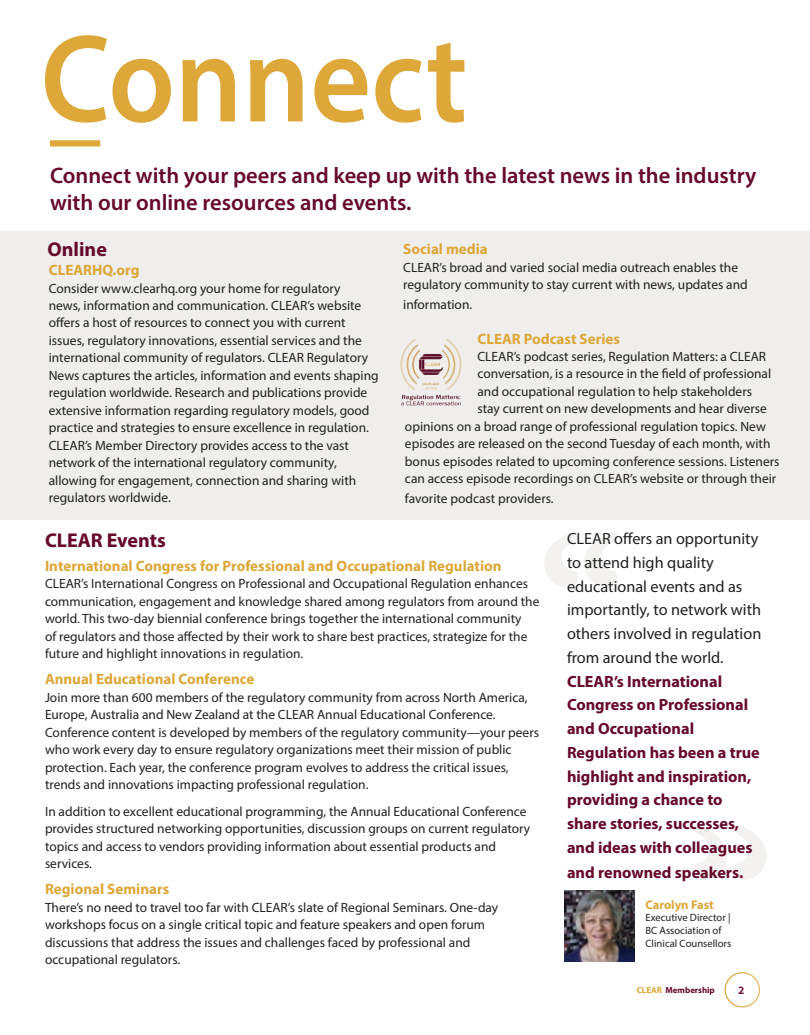
<style>
.page{position:relative;width:810px;height:1035px;background:#fff}
.page>*{position:absolute;margin:0;border:0;box-sizing:border-box;transform-origin:0 0}
.t1{font:600 22.5px/27px "Myriad Pro";color:#65082c}
.headline-3{font:700 20px "Myriad Pro";color:#65082c}
.t2{font:700 16.25px/23.9px "Myriad Pro";color:#65082c}
.headline-3-2{font:700 15px "Myriad Pro";color:#dda739}
.body-2{font:13.5px/17.5px "Myriad Pro";color:#231f20}
.t3{font:700 12.5px "Myriad Pro";color:#dda739}
.t4{font:700 11.25px "Myriad Pro";color:#65082c}
.t5{font:10.62px/12.8px "Myriad Pro";color:#231f20}
.body-1{font:700 8.75px "Myriad Pro";color:#65082c}
.s1{font-weight:400;color:#231f20}
.s2{color:#dda739}
</style>
<div class="page">
<div style="left:0;top:231px;width:810px;height:289px;background:#efeeec"></div>
<svg style="left:45px;top:35px;width:419px;height:88px"></svg>
<div style="left:50px;top:140px;width:50px;height:7px;background:#dda739"></div>
<div style="left:725px;top:972px;width:35px;height:36px;border:1px solid #dda739;border-radius:50%"></div>
<svg style="left:544px;top:532px;width:74px;height:55px"></svg>
<svg style="left:693px;top:825px;width:73px;height:55px"></svg>
<img style="left:564px;top:891px;width:71px;height:70px">
<img style="left:400px;top:339px;width:62px;height:67px">
<p class="t1" style="left:50px;top:161px;width:708px">Connect with your peers and keep up with the latest news in the industry with our online resources and events.</p>
<p class="headline-3" style="left:48px;top:236px;width:61px">Online</p>
<p class="headline-3-2" style="left:403px;top:240px;width:86px">Social media</p>
<p class="body-2" style="left:403px;top:258px;width:346px">CLEAR’s broad and varied social media outreach enables the regulatory community to stay current with news, updates and</p>
<p class="body-2" style="left:403px;top:296px;width:71px">information.</p>
<p class="headline-3-2" style="left:477px;top:329px;width:144px">CLEAR Podcast Series</p>
<p class="body-2" style="left:477px;top:348px;width:290px">CLEAR’s podcast series, Regulation Matters: a CLEAR</p>
<p class="body-2" style="left:477px;top:365px;width:295px">conversation, is a resource in the field of professional</p>
<p class="body-2" style="left:477px;top:383px;width:276px">and occupational regulation to help stakeholders</p>
<p class="body-2" style="left:477px;top:400px;width:291px">stay current on new developments and hear diverse</p>
<p class="body-2" style="left:405px;top:417px;width:362px">opinions on a broad range of professional regulation topics. New</p>
<p class="body-2" style="left:405px;top:435px;width:367px">episodes are released on the second Tuesday of each month, with</p>
<p class="body-2" style="left:405px;top:452px;width:376px">bonus episodes related to upcoming conference sessions. Listeners</p>
<p class="body-2" style="left:405px;top:470px;width:373px">can access episode recordings on CLEAR’s website or through their</p>
<p class="body-2" style="left:405px;top:490px;width:150px">favorite podcast providers.</p>
<p class="headline-3-2" style="left:49px;top:260px;width:92px">CLEARHQ.org</p>
<p class="body-2" style="left:49px;top:279px;width:331px">Consider www.clearhq.org your home for regulatory<br>news, information and communication. CLEAR’s website offers a host of resources to connect you with current issues, regulatory innovations, essential services and the international community of regulators. CLEAR Regulatory News captures the articles, information and events shaping regulation worldwide. Research and publications provide extensive information regarding regulatory models, good practice and strategies to ensure excellence in regulation.<br>CLEAR’s Member Directory provides access to the vast network of the international regulatory community, allowing for engagement, connection and sharing with regulators worldwide.</p>
<p class="headline-3" style="left:45px;top:527px;width:122px">CLEAR Events</p>
<p class="headline-3-2" style="left:45px;top:556px;width:458px">International Congress for Professional and Occupational Regulation</p>
<p class="body-2" style="left:45px;top:575px;width:496px">CLEAR’s International Congress on Professional and Occupational Regulation enhances communication, engagement and knowledge shared among regulators from around the world. This two-day biennial conference brings together the international community<br>of regulators and those affected by their work to share best practices, strategize for the future and highlight innovations in regulation.</p>
<p class="headline-3-2" style="left:45px;top:670px;width:211px">Annual Educational Conference</p>
<p class="body-2" style="left:45px;top:688px;width:496px">Join more than 600 members of the regulatory community from across North America, Europe, Australia and New Zealand at the CLEAR Annual Educational Conference.<br>Conference content is developed by members of the regulatory community—your peers who work every day to ensure regulatory organizations meet their mission of public protection. Each year, the conference program evolves to address the critical issues, trends and innovations impacting professional regulation.</p>
<p class="body-2" style="left:45px;top:802px;width:487px">In addition to excellent educational programming, the Annual Educational Conference provides structured networking opportunities, discussion groups on current regulatory topics and access to vendors providing information about essential products and services.</p>
<p class="headline-3-2" style="left:45px;top:880px;width:126px">Regional Seminars</p>
<p class="body-2" style="left:45px;top:898px;width:455px">There’s no need to travel too far with CLEAR’s slate of Regional Seminars. One-day workshops focus on a single critical topic and feature speakers and open forum discussions that address the issues and challenges faced by professional and occupational regulators.</p>
<p class="t2" style="left:567px;top:526px;width:196px"><span class="s1">CLEAR offers an opportunity to attend high quality educational events and as importantly, to network with others involved in regulation from around the world.<br></span>CLEAR’s International<br>Congress on Professional and Occupational<br>Regulation has been a true highlight and inspiration, providing a chance to share stories, successes, and ideas with colleagues and renowned speakers.</p>
<p class="t3" style="left:645px;top:896px;width:70px">Carolyn Fast</p>
<p class="t5" style="left:645px;top:911px;width:87px">Executive Director |</p>
<p class="t5" style="left:645px;top:924px;width:87px">BC Association of<br>Clinical Counsellors</p>
<p class="body-1" style="left:637px;top:985px;width:80px"><span class="s2">CLEAR</span> Membership</p>
<p class="t4" style="left:738px;top:983px;width:8px">2</p>
</div>
